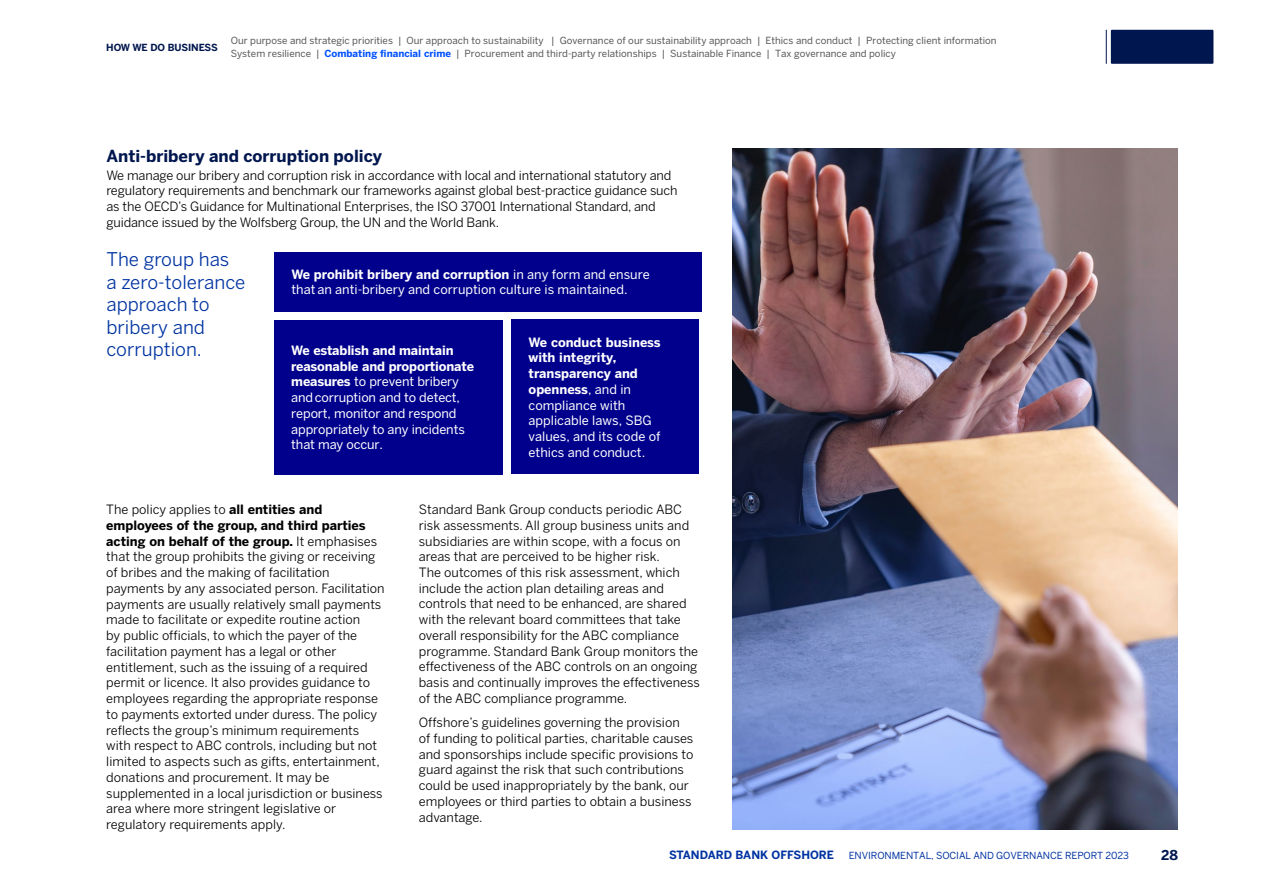
<style>
.page{position:relative;width:1263px;height:893px;background:#fff}
.page>*{position:absolute;margin:0;border:0;box-sizing:border-box;transform-origin:0 0}
.t1{font:18.75px/22.5px "Benton Sans";color:#0033a1}
.t2{font:700 16.5px "Benton Sans";color:#00164e}
.t3{font:700 13.5px "Benton Sans";color:#00164e}
.t4{font:12.75px/15.8px "Benton Sans";color:#000}
.t5{font:12.75px/15.8px "Benton Sans";color:#fff}
.t6{font:700 11.4px "Benton Sans";color:#0033a1}
.t7{font:9.75px/12.8px "Benton Sans";color:#575756}
.t8{font:9.75px "Benton Sans";letter-spacing:-.01em;color:#0033a1}
.t9{font:700 9.75px "Benton Sans";letter-spacing:-.01em;color:#00164e}
.s1{font-weight:700;color:#0051ff}
.s2{font-weight:700}
</style>
<div class="page">
<img style="left:732px;top:149px;width:446px;height:680px">
<div style="left:274px;top:252px;width:428px;height:59px;background:#00008c"></div>
<div style="left:274px;top:320px;width:229px;height:154px;background:#00008c"></div>
<div style="left:512px;top:320px;width:187px;height:154px;background:#00008c"></div>
<div style="left:1111px;top:30px;width:102px;height:34px;background:#00164e"></div>
<hr style="left:1106px;top:30px;width:1px;height:34px;background:#00164e">
<p class="t9" style="left:106px;top:41px;width:113px">HOW WE DO BUSINESS</p>
<p class="t7" style="left:231px;top:34px;width:767px">Our purpose and strategic priorities | Our approach to sustainability | Governance of our sustainability approach | Ethics and conduct | Protecting client information<br>System resilience | <span class="s1">Combating financial crime</span> | Procurement and third-party relationships | Sustainable Finance | Tax governance and policy</p>
<p class="t2" style="left:106px;top:146px;width:277px">Anti-bribery and corruption policy</p>
<p class="t4" style="left:106px;top:167px;width:573px">We manage our bribery and corruption risk in accordance with local and international statutory and regulatory requirements and benchmark our frameworks against global best-practice guidance such as the OECD’s Guidance for Multinational Enterprises, the ISO 37001 International Standard, and guidance issued by the Wolfsberg Group, the UN and the World Bank.</p>
<p class="t5" style="left:291px;top:266px;width:360px"><span class="s2">We prohibit bribery and corruption</span> in any form and ensure that an anti-bribery and corruption culture is maintained.</p>
<h1 class="t1" style="left:106px;top:248px;width:140px">The group has<br>a zero-tolerance approach to bribery and corruption.</h1>
<p class="t5" style="left:291px;top:342px;width:184px"><span class="s2">We establish and maintain reasonable and proportionate measures</span> to prevent bribery and corruption and to detect, report, monitor and respond appropriately to any incidents that may occur.</p>
<p class="t5" style="left:529px;top:334px;width:134px"><span class="s2">We conduct business with integrity, transparency and openness</span>, and in compliance with applicable laws, SBG values, and its code of ethics and conduct.</p>
<p class="t4" style="left:106px;top:501px;width:280px">The policy applies to <span class="s2">all entities and employees of the group, and third parties acting on behalf of the group.</span> It emphasises that the group prohibits the giving or receiving of bribes and the making of facilitation payments by any associated person. Facilitation payments are usually relatively small payments made to facilitate or expedite routine action<br>by public officials, to which the payer of the facilitation payment has a legal or other entitlement, such as the issuing of a required permit or licence. It also provides guidance to employees regarding the appropriate response to payments extorted under duress. The policy reflects the group’s minimum requirements with respect to ABC controls, including but not limited to aspects such as gifts, entertainment, donations and procurement. It may be supplemented in a local jurisdiction or business area where more stringent legislative or regulatory requirements apply.</p>
<p class="t4" style="left:419px;top:501px;width:283px">Standard Bank Group conducts periodic ABC risk assessments. All group business units and subsidiaries are within scope, with a focus on areas that are perceived to be higher risk.<br>The outcomes of this risk assessment, which include the action plan detailing areas and controls that need to be enhanced, are shared with the relevant board committees that take overall responsibility for the ABC compliance programme. Standard Bank Group monitors the effectiveness of the ABC controls on an ongoing basis and continually improves the effectiveness of the ABC compliance programme.</p>
<p class="t4" style="left:419px;top:715px;width:276px">Offshore’s guidelines governing the provision of funding to political parties, charitable causes and sponsorships include specific provisions to guard against the risk that such contributions could be used inappropriately by the bank, our employees or third parties to obtain a business advantage.</p>
<p class="t6" style="left:669px;top:848px;width:167px">STANDARD BANK OFFSHORE</p>
<p class="t8" style="left:849px;top:850px;width:282px">ENVIRONMENTAL, SOCIAL AND GOVERNANCE REPORT 2023</p>
<p class="t3" style="left:1161px;top:847px;width:18px">28</p>
</div>
